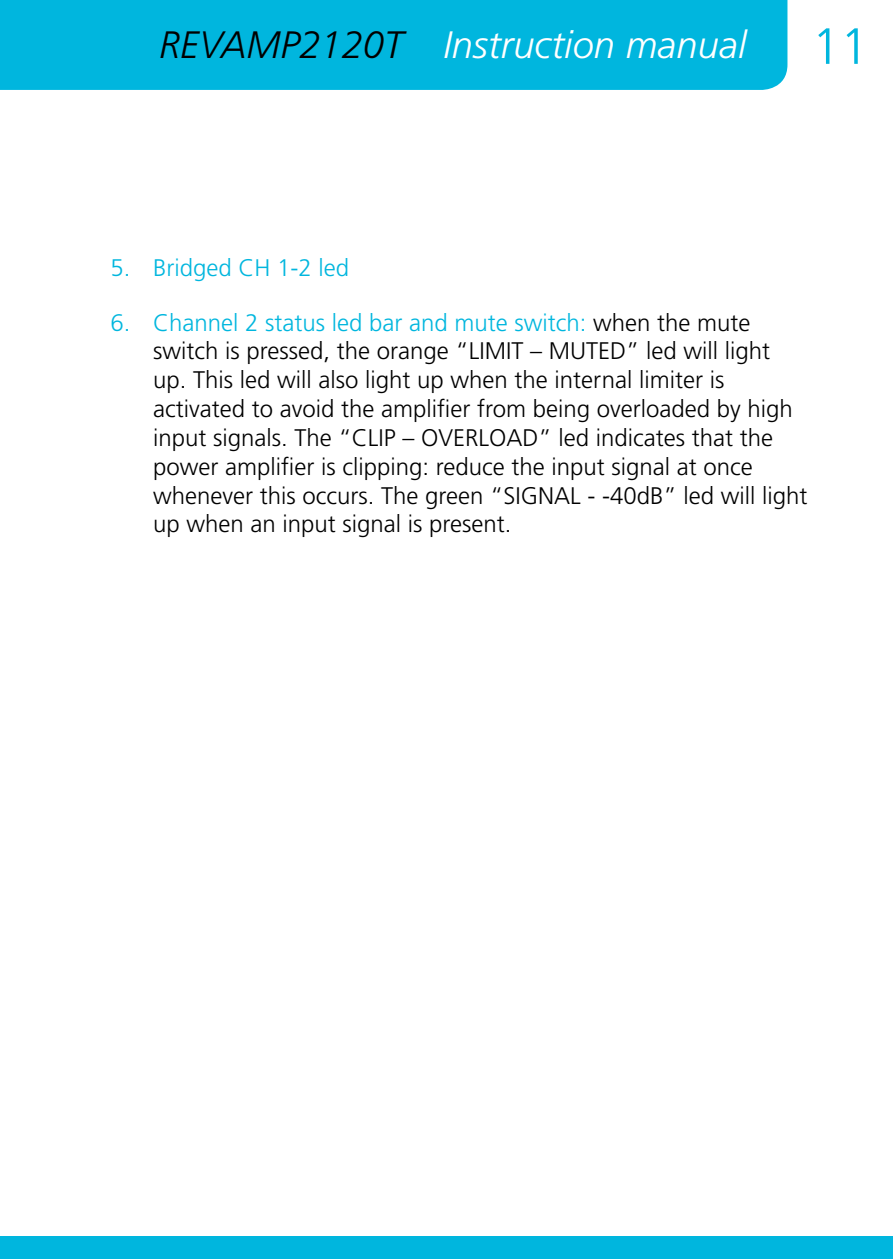
<style>
.page{position:relative;width:893px;height:1259px;background:#fff}
.page>*{position:absolute;margin:0;border:0;box-sizing:border-box;transform-origin:0 0}
.t1{font:300 51px "Frutiger LT Std";color:#00b6de}
.t2{font:italic 300 38.1px "Frutiger LT Std";color:#fff}
.t3{font:300 24px/28.8px "Frutiger LT Std";color:#000}
.t4{font:300 24px "Frutiger LT Std";color:#00b6de}
.s1{color:#000}
.s2{color:#00b6de}
</style>
<div class="page">
<div style="left:0;top:0;width:787px;height:90px;background:#00b6de"></div>
<div style="left:0;top:1236px;width:893px;height:23px;background:#00b6de"></div>
<h2 class="t2" style="left:159px;top:23px;width:589px"><span class="s1">REVAMP2120T</span> Instruction manual</h2>
<h1 class="t1" style="left:812px;top:17px;width:58px">11</h1>
<p class="t4" style="left:111px;top:254px;width:240px">5. Bridged CH 1-2 led</p>
<p class="t3" style="left:153px;top:308px;width:656px;text-indent:-43px"><span class="s2">6. Channel 2 status led bar and mute switch:</span> when the mute switch is pressed, the orange “LIMIT – MUTED” led will light up. This led will also light up when the internal limiter is activated to avoid the amplifier from being overloaded by high input signals. The “CLIP – OVERLOAD” led indicates that the power amplifier is clipping: reduce the input signal at once whenever this occurs. The green “SIGNAL - -40dB” led will light up when an input signal is present.</p>
</div>
